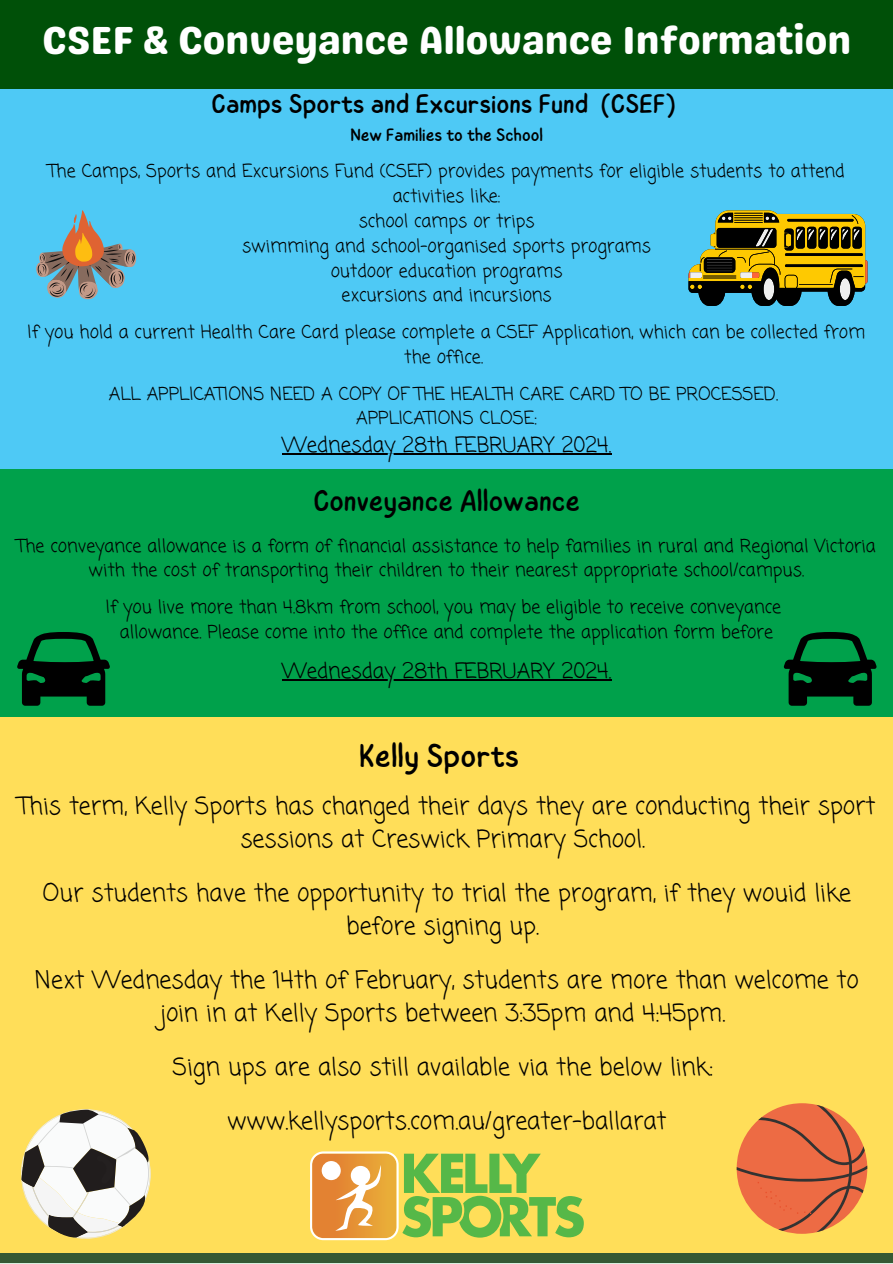
<style>
.page{position:relative;width:893px;height:1264px;background:#fff}
.page>*{position:absolute;margin:0;border:0;box-sizing:border-box;transform-origin:0 0}
.t1{font:39px "Genty Sans";color:#fff}
.t2{font:33px "Childos Arabic";color:#000}
.t3{font:30px "Childos Arabic";color:#000}
.t4{font:27px "Childos Arabic";color:#000}
.t5{font:24px "Coming Soon";color:#000}
.t6{font:21px "Coming Soon";color:#000}
.t7{font:18px/24.8px "Coming Soon";color:#000;text-align:center}
.t8{font:18px "Childos Arabic";color:#000}
</style>
<div class="page">
<div style="left:0;top:1241px;width:892px;height:22px;background:#355934"></div>
<div style="left:0;top:89px;width:892px;height:380px;background:#4ec9f5"></div>
<div style="left:0;top:0;width:892px;height:89px;background:#005008"></div>
<hr style="left:282px;top:453px;width:329px;height:2px;background:#000">
<svg style="left:36px;top:210px;width:100px;height:89px"></svg>
<svg style="left:688px;top:210px;width:179px;height:96px"></svg>
<div style="left:0;top:469px;width:892px;height:253px;background:#00a14b"></div>
<hr style="left:282px;top:679px;width:329px;height:1px;background:#000">
<svg style="left:783px;top:632px;width:93px;height:73px"></svg>
<svg style="left:17px;top:632px;width:93px;height:73px"></svg>
<div style="left:0;top:717px;width:892px;height:535px;background:#ffde59"></div>
<svg style="left:310px;top:1151px;width:273px;height:89px"></svg>
<svg style="left:21px;top:1109px;width:130px;height:129px"></svg>
<svg style="left:736px;top:1103px;width:131px;height:130px"></svg>
<p class="t1" style="left:42px;top:17px;width:810px">CSEF &amp; Conveyance Allowance Information</p>
<h1 class="t4" style="left:211px;top:85px;width:465px">Camps Sports and Excursions Fund (CSEF)</h1>
<h1 class="t8" style="left:350px;top:123px;width:194px">New Families to the School</h1>
<h3 class="t7" style="left:48px;top:160px;width:798px">The Camps, Sports and Excursions Fund (CSEF) provides payments for eligible students to attend activities like:</h3>
<p class="t7" style="left:359px;top:210px;width:177px">school camps or trips</p>
<p class="t7" style="left:242px;top:234px;width:410px">swimming and school-organised sports programs</p>
<p class="t7" style="left:330px;top:259px;width:233px">outdoor education programs</p>
<p class="t7" style="left:341px;top:284px;width:212px">excursions and incursions</p>
<p class="t7" style="left:28px;top:321px;width:839px">If you hold a current Health Care Card please complete a CSEF Application, which can be collected from the office.</p>
<p class="t7" style="left:109px;top:382px;width:670px">ALL APPLICATIONS NEED A COPY OF THE HEALTH CARE CARD TO BE PROCESSED.</p>
<p class="t7" style="left:356px;top:407px;width:182px">APPLICATIONS CLOSE:</p>
<p class="t6" style="left:282px;top:430px;width:330px">Wednesday 28th FEBRUARY 2024.</p>
<p class="t3" style="left:313px;top:479px;width:268px">Conveyance Allowance</p>
<p class="t7" style="left:17px;top:534px;width:860px">The conveyance allowance is a form of financial assistance to help families in rural and Regional Victoria with the cost of transporting their children to their nearest appropriate school/campus.</p>
<h2 class="t7" style="left:106px;top:596px;width:676px">If you live more than 4.8km from school, you may be eligible to receive conveyance</h2>
<p class="t7" style="left:120px;top:620px;width:654px">allowance. Please come into the office and complete the application form before</p>
<p class="t6" style="left:282px;top:656px;width:330px">Wednesday 28th FEBRUARY 2024.</p>
<p class="t2" style="left:359px;top:732px;width:161px">Kelly Sports</p>
<h5 class="t5" style="left:18px;top:789px;width:858px">This term, Kelly Sports has changed their days they are conducting their sport</h5>
<p class="t5" style="left:240px;top:822px;width:406px">sessions at Creswick Primary School.</p>
<p class="t5" style="left:43px;top:876px;width:809px">Our students have the opportunity to trial the program, if they wouid like</p>
<p class="t5" style="left:346px;top:909px;width:194px">before signing up.</p>
<p class="t5" style="left:35px;top:963px;width:825px">Next Wednesday the 14th of February, students are more than welcome to</p>
<h2 class="t5" style="left:160px;top:996px;width:566px">join in at Kelly Sports between 3:35pm and 4:45pm.</h2>
<h2 class="t5" style="left:172px;top:1050px;width:541px">Sign ups are also still available via the below link:</h2>
<h4 class="t5" style="left:227px;top:1104px;width:441px">www.kellysports.com.au/greater-ballarat</h4>
</div>
